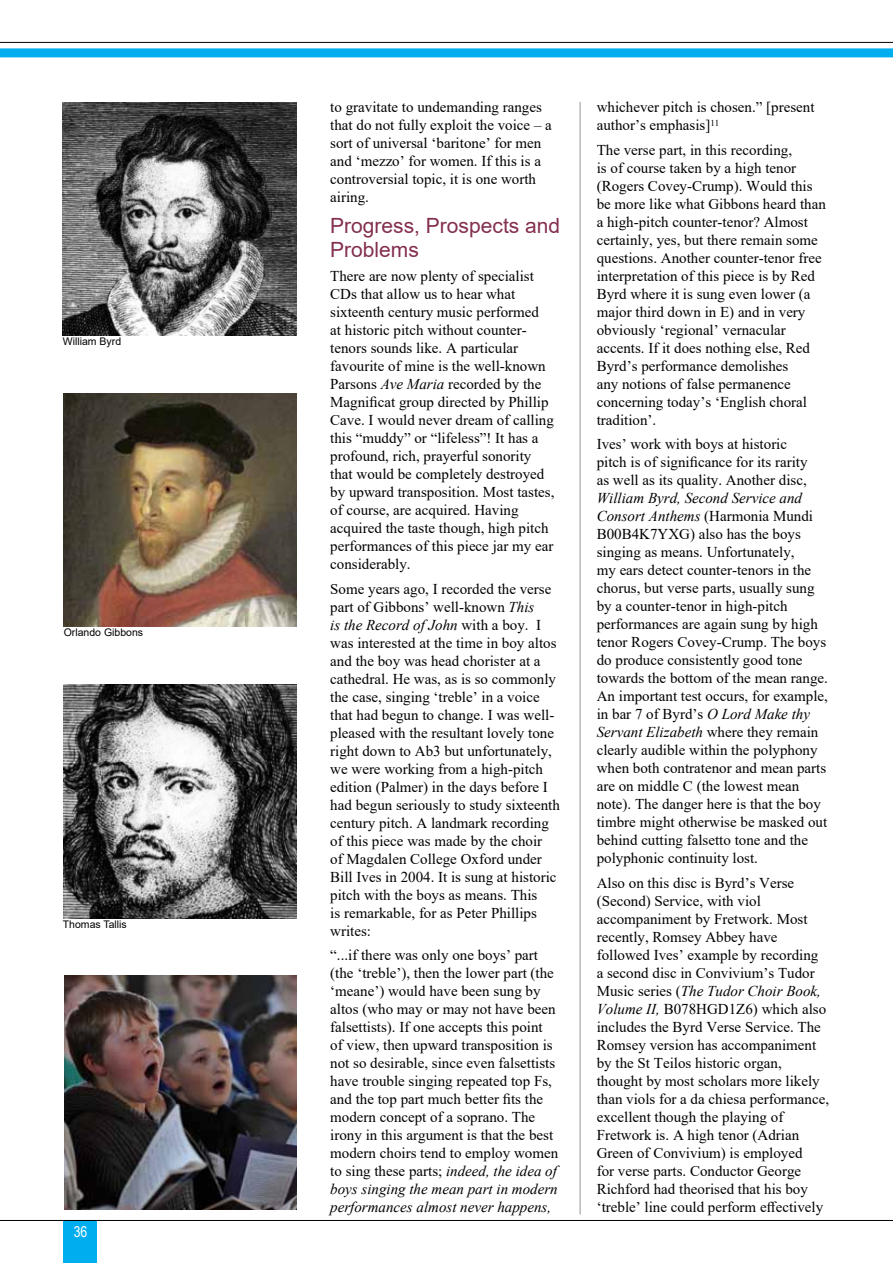
<style>
.page{position:relative;width:893px;height:1263px;background:#fff}
.page>*{position:absolute;margin:0;border:0;box-sizing:border-box;transform-origin:0 0}
.t1{font:21px/24px "Arial";color:#842f50}
.t2{font:15px/18px "Times New Roman";color:#000}
.t3{font:15px "Arial Narrow";color:#fff}
.t4{font:10.5px "Arial";color:#000}
.s1{font-style:italic}
</style>
<div class="page">
<hr style="left:0;top:42px;width:893px;height:1px;background:#000">
<div style="left:0;top:48px;width:893px;height:9px;background:#00aeef"></div>
<div style="left:64px;top:1220px;width:33px;height:43px;background:#00aeef"></div>
<hr style="left:0;top:1220px;width:893px;height:1px;background:#000">
<img style="left:64px;top:393px;width:232px;height:234px">
<img style="left:63px;top:102px;width:233px;height:233px">
<img style="left:64px;top:685px;width:232px;height:233px">
<img style="left:64px;top:976px;width:232px;height:233px">
<hr style="left:580px;top:102px;width:1px;height:1112px;background:#939598">
<p class="t4" style="left:63px;top:334px;width:60px">William Byrd</p>
<p class="t4" style="left:64px;top:625px;width:81px">Orlando Gibbons</p>
<p class="t4" style="left:63px;top:917px;width:65px">Thomas Tallis</p>
<p class="t3" style="left:74px;top:1221px;width:15px">36</p>
<p class="t2" style="left:330px;top:98px;width:223px">to gravitate to undemanding ranges that do not fully exploit the voice – a sort of universal ‘baritone’ for men and ‘mezzo’ for women. If this is a controversial topic, it is one worth airing.</p>
<h1 class="t1" style="left:330px;top:213px;width:231px">Progress, Prospects and<br>Problems</h1>
<p class="t2" style="left:330px;top:267px;width:226px">There are now plenty of specialist CDs that allow us to hear what sixteenth century music performed<br>at historic pitch without counter&shy;tenors sounds like. A particular favourite of mine is the well-known Parsons <span class="s1">Ave Maria</span> recorded by the Magnificat group directed by Phillip Cave. I would never dream of calling this “muddy” or “lifeless”! It has a profound, rich, prayerful sonority that would be completely destroyed by upward transposition. Most tastes, of course, are acquired. Having acquired the taste though, high pitch performances of this piece jar my ear considerably.</p>
<p class="t2" style="left:330px;top:579px;width:231px">Some years ago, I recorded the verse part of Gibbons’ well-known <span class="s1">This<br>is the Record of John</span> with a boy. I was interested at the time in boy altos and the boy was head chorister at a cathedral. He was, as is so commonly the case, singing ‘treble’ in a voice that had begun to change. I was well&shy;pleased with the resultant lovely tone right down to Ab3 but unfortunately, we were working from a high-pitch edition (Palmer) in the days before I had begun seriously to study sixteenth century pitch. A landmark recording of this piece was made by the choir<br>of Magdalen College Oxford under Bill Ives in 2004. It is sung at historic pitch with the boys as means. This<br>is remarkable, for as Peter Phillips writes:</p>
<p class="t2" style="left:330px;top:945px;width:229px">“...if there was only one boys’ part (the ‘treble’), then the lower part (the ‘meane’) would have been sung by altos (who may or may not have been falsettists). If one accepts this point of view, then upward transposition is not so desirable, since even falsettists have trouble singing repeated top Fs, and the top part much better fits the modern concept of a soprano. The irony in this argument is that the best modern choirs tend to employ women to sing these parts; <span class="s1">indeed, the idea of boys singing the mean part in modern performances almost never happens,</span></p>
<p class="t2" style="left:597px;top:98px;width:219px">whichever pitch is chosen.” [present author’s emphasis]<sup>11</sup></p>
<p class="t2" style="left:597px;top:140px;width:231px">The verse part, in this recording,<br>is of course taken by a high tenor (Rogers Covey-Crump). Would this be more like what Gibbons heard than a high-pitch counter-tenor? Almost certainly, yes, but there remain some questions. Another counter-tenor free interpretation of this piece is by Red Byrd where it is sung even lower (a major third down in E) and in very obviously ‘regional’ vernacular accents. If it does nothing else, Red Byrd’s performance demolishes<br>any notions of false permanence concerning today’s ‘English choral tradition’.</p>
<p class="t2" style="left:597px;top:435px;width:212px">Ives’ work with boys at historic pitch is of significance for its rarity as well as its quality. Another disc,</p>
<p class="t2" style="left:597px;top:489px;width:233px"><span class="s1">William Byrd, Second Service and Consort Anthems</span> (Harmonia Mundi B00B4K7YXG) also has the boys singing as means. Unfortunately,<br>my ears detect counter-tenors in the chorus, but verse parts, usually sung by a counter-tenor in high-pitch performances are again sung by high tenor Rogers Covey-Crump. The boys do produce consistently good tone towards the bottom of the mean range.<br>An important test occurs, for example, in bar 7 of Byrd’s <span class="s1">O Lord Make thy Servant Elizabeth</span> where they remain clearly audible within the polyphony when both contratenor and mean parts are on middle C (the lowest mean note). The danger here is that the boy timbre might otherwise be masked out behind cutting falsetto tone and the polyphonic continuity lost.</p>
<p class="t2" style="left:597px;top:873px;width:234px">Also on this disc is Byrd’s Verse (Second) Service, with viol accompaniment by Fretwork. Most recently, Romsey Abbey have followed Ives’ example by recording<br>a second disc in Convivium’s Tudor Music series (<span class="s1">The Tudor Choir Book, Volume II,</span> B078HGD1Z6) which also includes the Byrd Verse Service. The Romsey version has accompaniment by the St Teilos historic organ, thought by most scholars more likely than viols for a da chiesa performance, excellent though the playing of Fretwork is. A high tenor (Adrian Green of Convivium) is employed<br>for verse parts. Conductor George Richford had theorised that his boy ‘treble’ line could perform effectively</p>
</div>
